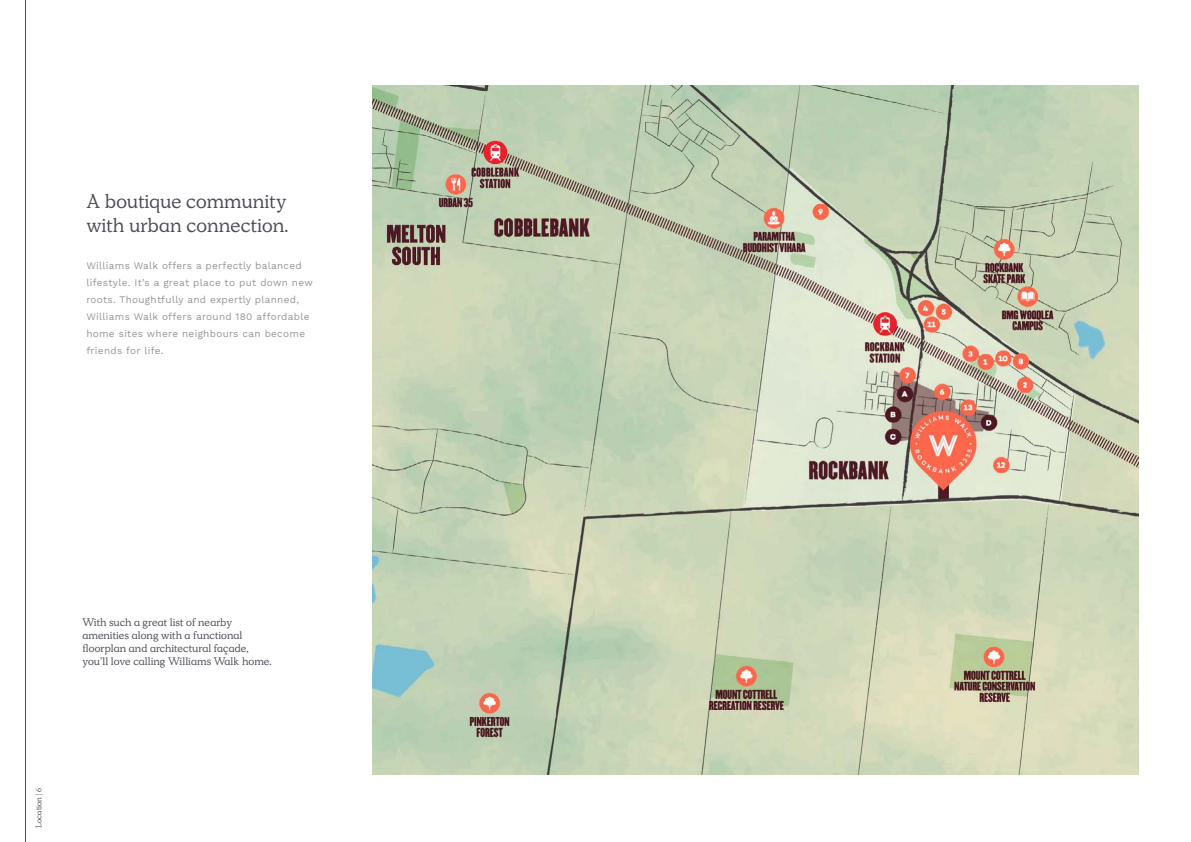
<style>
.page{position:relative;width:1191px;height:842px;background:#fff}
.page>*{position:absolute;margin:0;border:0;box-sizing:border-box;transform-origin:0 0}
.t1{font:20px/24px "Simula";color:#4a4c54}
.t2{font:11px/13.2px "Simula";color:#4a4c54}
.t3{font:10px/17px "Work Sans";letter-spacing:.03em;color:#939598}
.t4{font:8px "Simula";letter-spacing:.005em;color:#4a4c54}
</style>
<div class="page">
<hr style="left:25px;top:0;width:1px;height:842px;background:#4a4c54">
<img style="left:372px;top:85px;width:766px;height:689px">
<h1 class="t1" style="left:86px;top:189px;width:203px">A boutique community with urban connection.</h1>
<p class="t3" style="left:86px;top:256px;width:228px">Williams Walk offers a perfectly balanced lifestyle. It’s a great place to put down new roots. Thoughtfully and expertly planned, Williams Walk offers around 180 affordable home sites where neighbours can become friends for life.</p>
<p class="t2" style="left:82px;top:615px;width:191px">With such a great list of nearby amenities along with a functional floorplan and architectural façade, you’ll love calling Williams Walk home.</p>
<p class="t4" style="left:34px;top:828px;width:42px;rotate:-90deg">Location | 6</p>
</div>
